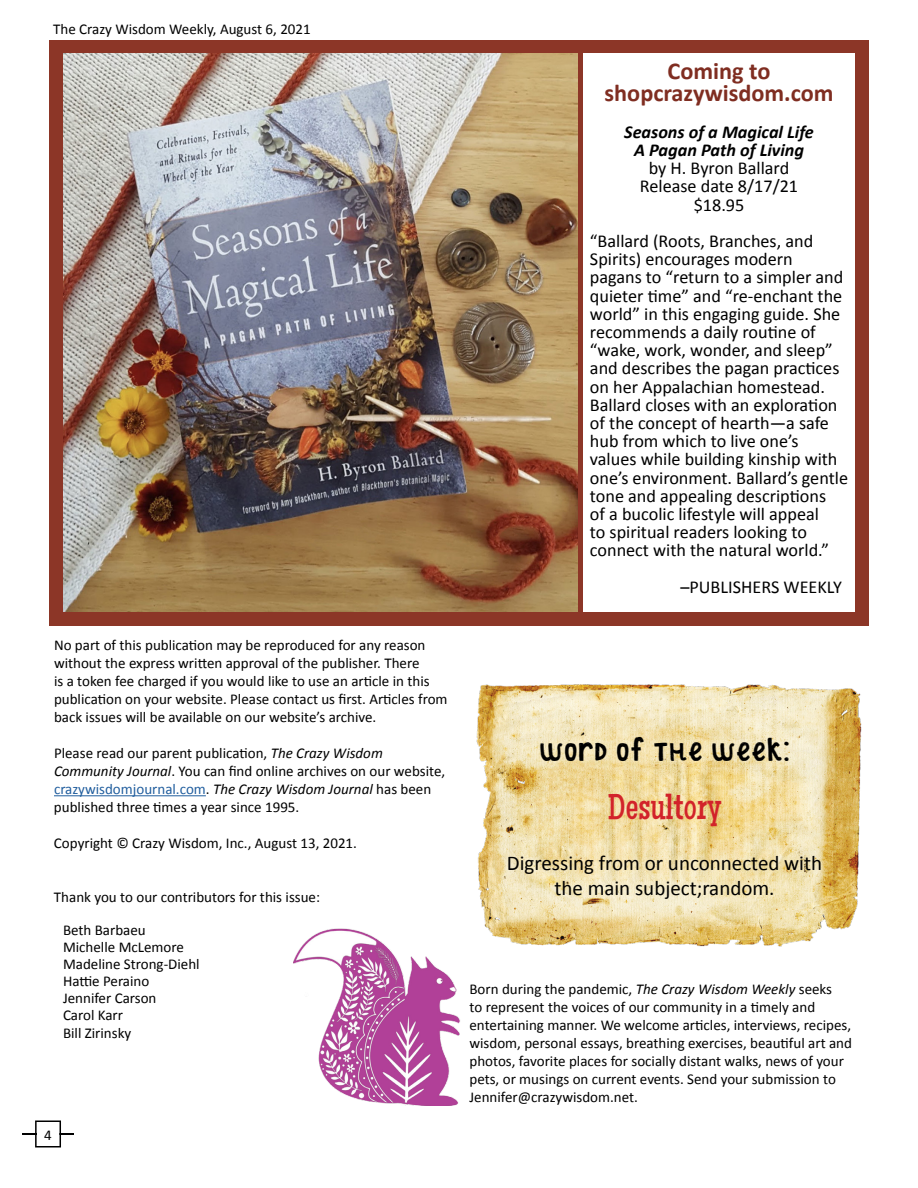
<style>
.page{position:relative;width:918px;height:1188px;background:#fff}
.page>*{position:absolute;margin:0;border:0;box-sizing:border-box;transform-origin:0 0}
.t1{font:36px "Maiden Orange";color:#d2232a}
.t2{font:27px "Black Rabbit";color:#000}
.t3{font:700 24.3px/22.8px "Calibri";color:#7f2d21;text-align:center}
.t4{font:21px/25.2px "Calibri";color:#000;text-align:center}
.t5{font:18.15px/18.1px "Calibri";color:#000;text-align:center}
.t6{font:italic 700 18.15px/18.1px "Calibri";color:#000;text-align:center}
.t7{font:15px/18px "Calibri";color:#000}
.s1{font-style:italic}
.s2{color:#215e9e}
</style>
<div class="page">
<svg style="left:22px;top:1120px;width:52px;height:28px"></svg>
<img style="left:476px;top:684px;width:386px;height:263px">
<hr style="left:54px;top:795px;width:152px;height:1px;background:#215e9e">
<div style="left:49px;top:40px;width:819px;height:585px;background:#8c3627"></div>
<div style="left:583px;top:54px;width:272px;height:558px;background:#fff"></div>
<img style="left:63px;top:54px;width:514px;height:558px">
<img style="left:294px;top:912px;width:188px;height:193px">
<p class="t7" style="left:53px;top:20px;width:259px">The Crazy Wisdom Weekly, August 6, 2021</p>
<p class="t7" style="left:54px;top:636px;width:395px">No part of this publication may be reproduced for any reason without the express written approval of the publisher. There<br>is a token fee charged if you would like to use an article in this publication on your website. Please contact us first. Articles from back issues will be available on our website’s archive.</p>
<p class="t7" style="left:54px;top:744px;width:393px">Please read our parent publication, <span class="s1">The Crazy Wisdom Community Journal</span>. You can find online archives on our website, <span class="s2">crazywisdomjournal.com</span>. <span class="s1">The Crazy Wisdom Journal</span> has been published three times a year since 1995.</p>
<p class="t7" style="left:54px;top:834px;width:305px">Copyright © Crazy Wisdom, Inc., August 13, 2021.</p>
<p class="t7" style="left:54px;top:888px;width:268px">Thank you to our contributors for this issue:</p>
<p class="t7" style="left:63px;top:921px;width:138px;line-height:17.1px">Beth Barbaeu<br>Michelle McLemore<br>Madeline Strong-Diehl<br>Hattie Peraino<br>Jennifer Carson<br>Carol Karr<br>Bill Zirinsky</p>
<p class="t7" style="left:44px;top:1126px;width:9px">4</p>
<h3 class="t3" style="left:605px;top:58px;width:230px">Coming to shopcrazywisdom.com</h3>
<p class="t6" style="left:624px;top:122px;width:191px">Seasons of a Magical Life<br>A Pagan Path of Living</p>
<p class="t5" style="left:640px;top:159px;width:160px">by H. Byron Ballard<br>Release date 8/17/21 $18.95</p>
<p class="t5" style="left:590px;top:231px;width:260px;text-align:left">“Ballard (Roots, Branches, and<br>Spirits) encourages modern pagans to “return to a simpler and quieter time” and “re-enchant the world” in this engaging guide. She recommends a daily routine of “wake, work, wonder, and sleep” and describes the pagan practices on her Appalachian homestead.<br>Ballard closes with an exploration of the concept of hearth—a safe hub from which to live one’s values while building kinship with one’s environment. Ballard’s gentle tone and appealing descriptions<br>of a bucolic lifestyle will appeal<br>to spiritual readers looking to connect with the natural world.”</p>
<p class="t5" style="left:680px;top:577px;width:163px">–PUBLISHERS WEEKLY</p>
<h2 class="t2" style="left:539px;top:736px;width:252px">WORD OF THE WEEK:</h2>
<h1 class="t1" style="left:608px;top:787px;width:115px">Desultory</h1>
<h3 class="t4" style="left:507px;top:851px;width:317px">Digressing from or unconnected with the main subject;random.</h3>
<p class="t7" style="left:470px;top:980px;width:384px">Born during the pandemic, <span class="s1">The Crazy Wisdom Weekly</span> seeks<br>to represent the voices of our community in a timely and entertaining manner. We welcome articles, interviews, recipes, wisdom, personal essays, breathing exercises, beautiful art and photos, favorite places for socially distant walks, news of your pets, or musings on current events. Send your submission to Jennifer@crazywisdom.net.</p>
</div>
